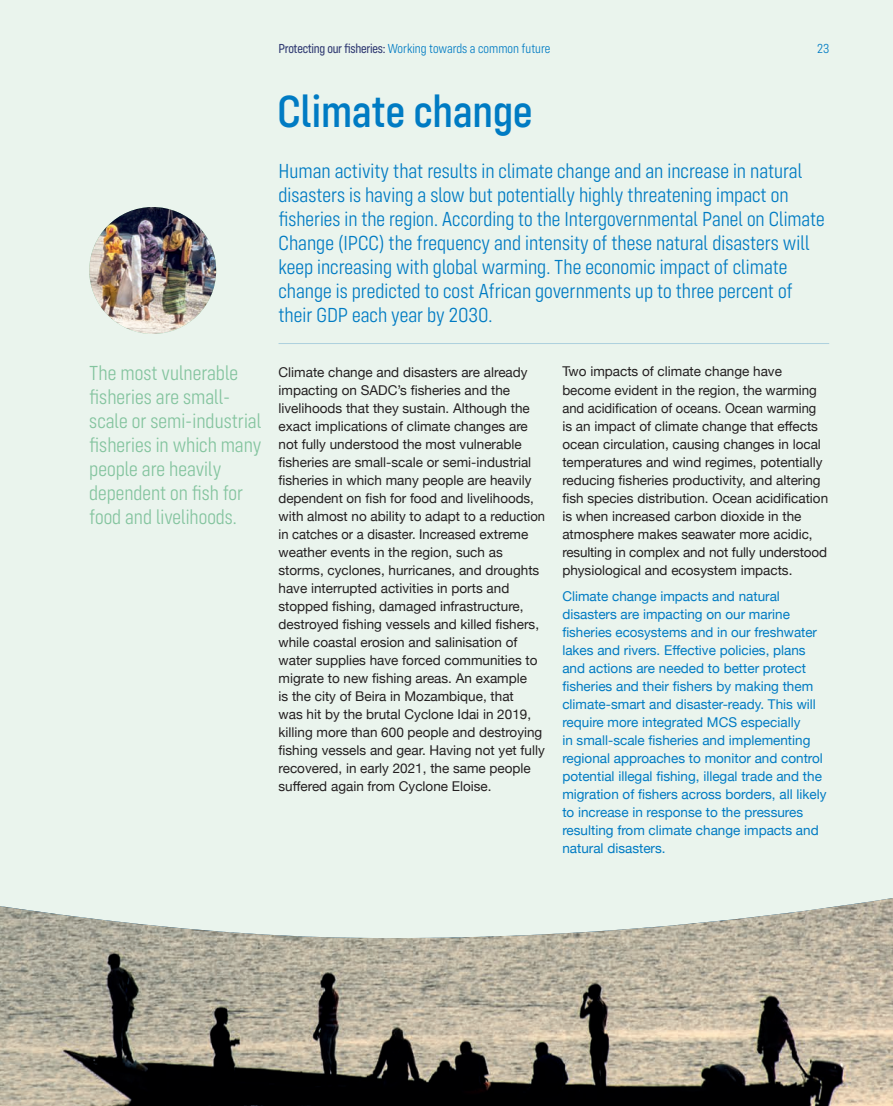
<style>
.page{position:relative;width:893px;height:1106px;background:#eaf4ed}
.page>*{position:absolute;margin:0;border:0;box-sizing:border-box;transform-origin:0 0}
._2nd_Level_Heading{font:500 46.5px "Config Condensed";color:#007bc3}
.Intro_text{font:300 21px/24px "Config Condensed";color:#007bc3}
.Highlight_para{font:300 21px/24px "Config Condensed";color:#84c49f}
.Bodycopy{font:13.5px/18px "Helvetica Neue";color:#231f20}
._2nd_intro_level{font:13.5px/18px "Helvetica Neue";color:#007bc3}
.t1{font:300 13.5px "Config Condensed";color:#007bc3}
.s1{font-weight:400;color:#2e3871}
</style>
<div class="page">
<hr style="left:279px;top:343px;width:550px;height:1px;background:#add1de">
<img style="left:89px;top:207px;width:127px;height:127px;border-radius:63px">
<img style="left:0;top:898px;width:893px;height:208px">
<p class="Highlight_para" style="left:89px;top:361px;width:174px">The most vulnerable fisheries are small&shy;scale or semi-industrial fisheries in which many people are heavily dependent on fish for food and livelihoods.</p>
<p class="t1" style="left:279px;top:41px;width:273px"><span class="s1">Protecting our fisheries:</span> Working towards a common future</p>
<p class="t1" style="left:817px;top:41px;width:13px">23</p>
<p class="_2nd_Level_Heading" style="left:277px;top:85px;width:257px">Climate change</p>
<p class="Intro_text" style="left:278px;top:159px;width:548px">Human activity that results in climate change and an increase in natural disasters is having a slow but potentially highly threatening impact on fisheries in the region. According to the Intergovernmental Panel on Climate Change (IPCC) the frequency and intensity of these natural disasters will keep increasing with global warming. The economic impact of climate change is predicted to cost African governments up to three percent of their GDP each year by 2030.</p>
<p class="Bodycopy" style="left:279px;top:363px;width:268px">Climate change and disasters are already impacting on SADC’s fisheries and the livelihoods that they sustain. Although the exact implications of climate changes are not fully understood the most vulnerable fisheries are small-scale or semi-industrial fisheries in which many people are heavily dependent on fish for food and livelihoods, with almost no ability to adapt to a reduction in catches or a disaster. Increased extreme weather events in the region, such as storms, cyclones, hurricanes, and droughts have interrupted activities in ports and stopped fishing, damaged infrastructure, destroyed fishing vessels and killed fishers, while coastal erosion and salinisation of water supplies have forced communities to migrate to new fishing areas. An example<br>is the city of Beira in Mozambique, that<br>was hit by the brutal Cyclone Idai in 2019, killing more than 600 people and destroying fishing vessels and gear. Having not yet fully recovered, in early 2021, the same people suffered again from Cyclone Eloise.</p>
<p class="Bodycopy" style="left:562px;top:363px;width:267px">Two impacts of climate change have become evident in the region, the warming and acidification of oceans. Ocean warming is an impact of climate change that effects ocean circulation, causing changes in local temperatures and wind regimes, potentially reducing fisheries productivity, and altering fish species distribution. Ocean acidification is when increased carbon dioxide in the atmosphere makes seawater more acidic, resulting in complex and not fully understood physiological and ecosystem impacts.</p>
<p class="_2nd_intro_level" style="left:562px;top:588px;width:266px">Climate change impacts and natural disasters are impacting on our marine fisheries ecosystems and in our freshwater lakes and rivers. Effective policies, plans and actions are needed to better protect fisheries and their fishers by making them climate-smart and disaster-ready. This will require more integrated MCS especially<br>in small-scale fisheries and implementing regional approaches to monitor and control potential illegal fishing, illegal trade and the migration of fishers across borders, all likely to increase in response to the pressures resulting from climate change impacts and natural disasters.</p>
</div>
